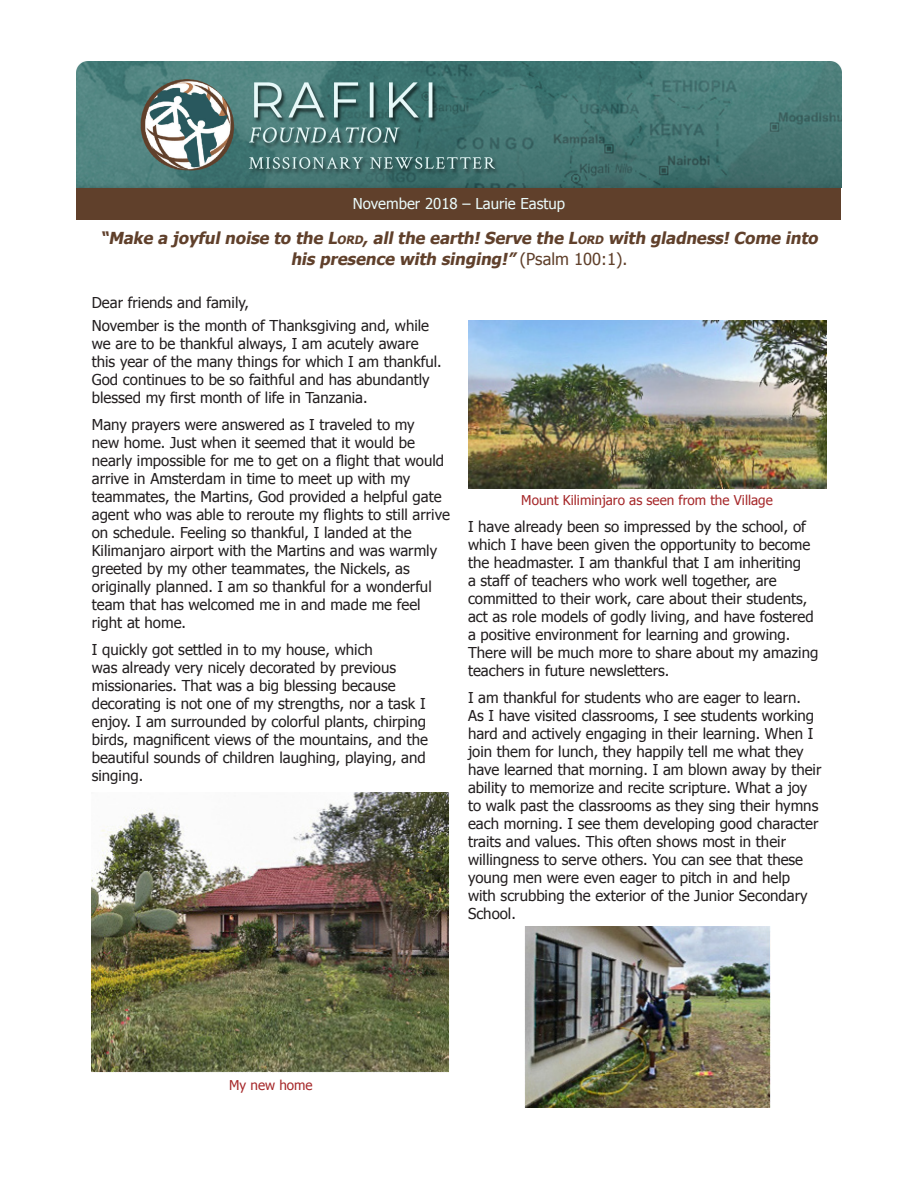
<style>
.page{position:relative;width:918px;height:1188px;background:#fff}
.page>*{position:absolute;margin:0;border:0;box-sizing:border-box;transform-origin:0 0}
.Verse{font:italic 700 16.5px/21px "Tahoma";color:#60402b;text-align:center}
.Body_copy{font:15px/18px "Tahoma";color:#231f20}
.Date_and_Name{font:15px "Tahoma";color:#eafafa}
.Photo_Caption{font:13.5px "Tahoma";color:#a6282a}
.s1{font-size:11.55px}
.s2{font-weight:400;font-style:normal}
</style>
<div class="page">
<div style="left:76px;top:188px;width:766px;height:31px;background:#60402b"></div>
<img style="left:76px;top:61px;width:765px;height:127px">
<img style="left:92px;top:792px;width:357px;height:280px">
<img style="left:469px;top:321px;width:357px;height:167px">
<img style="left:525px;top:926px;width:245px;height:181px">
<p class="Date_and_Name" style="left:353px;top:194px;width:214px">November 2018 – Laurie Eastup</p>
<p class="Verse" style="left:100px;top:226px;width:723px">“Make a joyful noise to the L<span class="s1">ORD</span>, all the earth! Serve the L<span class="s1">ORD</span> with gladness! Come into his presence with singing!” <span class="s2">( P s a l m 1 0 0 : 1 ) .</span></p>
<p class="Body_copy" style="left:92px;top:292px;width:159px">Dear friends and family,</p>
<p class="Body_copy" style="left:92px;top:316px;width:351px">November is the month of Thanksgiving and, while we are to be thankful always, I am acutely aware this year of the many things for which I am thankful.<br>God continues to be so faithful and has abundantly blessed my first month of life in Tanzania.</p>
<p class="Body_copy" style="left:92px;top:415px;width:360px">Many prayers were answered as I traveled to my<br>new home. Just when it seemed that it would be nearly impossible for me to get on a flight that would arrive in Amsterdam in time to meet up with my teammates, the Martins, God provided a helpful gate agent who was able to reroute my flights to still arrive on schedule. Feeling so thankful, I landed at the Kilimanjaro airport with the Martins and was warmly greeted by my other teammates, the Nickels, as originally planned. I am so thankful for a wonderful team that has welcomed me in and made me feel right at home.</p>
<p class="Body_copy" style="left:92px;top:640px;width:338px">I quickly got settled in to my house, which<br>was already very nicely decorated by previous missionaries. That was a big blessing because decorating is not one of my strengths, nor a task I enjoy. I am surrounded by colorful plants, chirping birds, magnificent views of the mountains, and the beautiful sounds of children laughing, playing, and singing.</p>
<p class="Photo_Caption" style="left:521px;top:491px;width:253px">Mount Kiliminjaro as seen from the Village</p>
<p class="Body_copy" style="left:468px;top:517px;width:352px">I have already been so impressed by the school, of which I have been given the opportunity to become the headmaster. I am thankful that I am inheriting<br>a staff of teachers who work well together, are committed to their work, care about their students, act as role models of godly living, and have fostered a positive environment for learning and growing.<br>There will be much more to share about my amazing teachers in future newsletters.</p>
<p class="Body_copy" style="left:468px;top:688px;width:355px">I am thankful for students who are eager to learn.<br>As I have visited classrooms, I see students working hard and actively engaging in their learning. When I join them for lunch, they happily tell me what they have learned that morning. I am blown away by their ability to memorize and recite scripture. What a joy to walk past the classrooms as they sing their hymns each morning. I see them developing good character traits and values. This often shows most in their willingness to serve others. You can see that these young men were even eager to pitch in and help with scrubbing the exterior of the Junior Secondary School.</p>
<p class="Photo_Caption" style="left:229px;top:1076px;width:85px">My new home</p>
</div>
